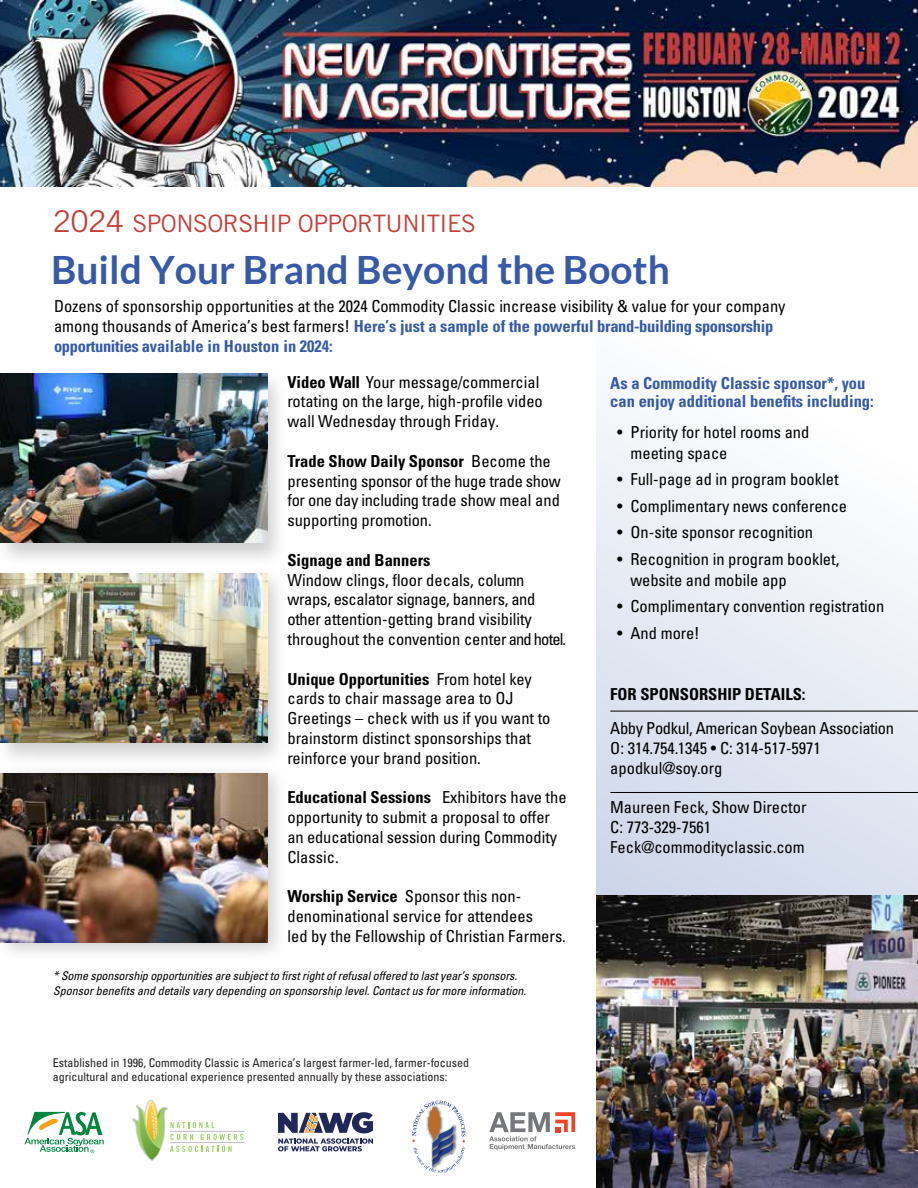
<style>
.page{position:relative;width:918px;height:1188px;background:#fff}
.page>*{position:absolute;margin:0;border:0;box-sizing:border-box;transform-origin:0 0}
.t1{font:700 39px "Lato";color:#3759a6}
.t2{font:24px "Trade Gothic LT Std";letter-spacing:-.02em;color:#c53d38}
.t3{font:condensed 16.5px/19.8px "Univers LT Std";color:#000}
.t4{font:condensed 16.5px/19.8px "Univers LT Std";letter-spacing:-.02em;color:#000}
.t5{font:700 condensed 16.5px/18px "Univers LT Std";color:#3759a6}
.t6{font:700 condensed 16.5px "Univers LT Std";color:#000}
.t7{font:italic condensed 12px/14.4px "Univers LT Std";letter-spacing:-.01em;color:#000}
.t8{font:condensed 12px/14.4px "Univers LT Std";color:#231f20}
.s1{font-size:30px}
.s2{font-weight:700;color:#3759a6}
.s3{font-weight:700}
</style>
<div class="page">
<img style="left:0;top:774px;width:279px;height:180px">
<img style="left:0;top:373px;width:279px;height:186px">
<img style="left:0;top:774px;width:267px;height:168px">
<img style="left:0;top:573px;width:279px;height:201px">
<svg style="left:596px;top:186px;width:322px;height:709px"></svg>
<hr style="left:610px;top:711px;width:308px;height:1px;background:#000">
<hr style="left:610px;top:792px;width:308px;height:1px;background:#000">
<img style="left:0;top:374px;width:267px;height:168px">
<img style="left:0;top:0;width:918px;height:186px">
<svg style="left:489px;top:1112px;width:86px;height:38px"></svg>
<svg style="left:412px;top:1101px;width:53px;height:72px"></svg>
<svg style="left:24px;top:1111px;width:80px;height:42px"></svg>
<hr style="left:170px;top:1131px;width:75px;height:1px;background:#bbbdbf">
<hr style="left:170px;top:1142px;width:75px;height:1px;background:#bbbdbf">
<svg style="left:132px;top:1100px;width:111px;height:61px"></svg>
<svg style="left:278px;top:1112px;width:95px;height:39px"></svg>
<img style="left:0;top:574px;width:267px;height:169px">
<img style="left:596px;top:895px;width:322px;height:293px">
<h2 class="t2" style="left:53px;top:209px;width:425px"><span class="s1">2024</span> SPONSORSHIP OPPORTUNITIES</h2>
<h1 class="t1" style="left:51px;top:247px;width:620px">Build Your Brand Beyond the Booth</h1>
<p class="t3" style="left:54px;top:296px;width:733px">Dozens of sponsorship opportunities at the 2024 Commodity Classic increase visibility &amp; value for your company among thousands of America’s best farmers! <span class="s2">Here’s just a sample of the powerful brand-building sponsorship opportunities available in Houston in 2024:</span></p>
<p class="t5" style="left:610px;top:374px;width:265px">As a Commodity Classic sponsor*, you can enjoy additional benefits including:</p>
<p class="t3" style="left:631px;top:421px;width:180px;line-height:21px;text-indent:-13px">• Priority for hotel rooms and meeting space</p>
<p class="t3" style="left:617px;top:469px;width:223px">• Full-page ad in program booklet</p>
<p class="t3" style="left:617px;top:496px;width:232px">• Complimentary news conference</p>
<p class="t3" style="left:617px;top:522px;width:198px">• On-site sponsor recognition</p>
<p class="t3" style="left:631px;top:548px;width:210px;line-height:21px;text-indent:-13px">• Recognition in program booklet, website and mobile app</p>
<p class="t3" style="left:617px;top:596px;width:269px">• Complimentary convention registration</p>
<p class="t3" style="left:617px;top:623px;width:84px">• And more!</p>
<p class="t3" style="left:287px;top:372px;width:257px"><span class="s3">Video Wall</span> Your message/commercial rotating on the large, high-profile video wall Wednesday through Friday.</p>
<p class="t4" style="left:287px;top:451px;width:275px"><span class="s3">Trade Show Daily Sponsor</span> Become the presenting sponsor of the huge trade show for one day including trade show meal and supporting promotion.</p>
<p class="t6" style="left:287px;top:550px;width:145px">Signage and Banners</p>
<p class="t3" style="left:287px;top:570px;width:280px">Window clings, floor decals, column wraps, escalator signage, banners, and other attention-getting brand visibility throughout the convention center and hotel.</p>
<p class="t3" style="left:287px;top:669px;width:265px"><span class="s3">Unique Opportunities</span> From hotel key cards to chair massage area to OJ Greetings – check with us if you want to brainstorm distinct sponsorships that reinforce your brand position.</p>
<p class="t3" style="left:287px;top:787px;width:281px"><span class="s3">Educational Sessions</span> Exhibitors have the opportunity to submit a proposal to offer an educational session during Commodity Classic.</p>
<p class="t3" style="left:287px;top:886px;width:280px"><span class="s3">Worship Service</span> Sponsor this non&shy;denominational service for attendees<br>led by the Fellowship of Christian Farmers.</p>
<p class="t6" style="left:610px;top:684px;width:197px">FOR SPONSORSHIP DETAILS:</p>
<p class="t4" style="left:610px;top:718px;width:285px">Abby Podkul, American Soybean Association<br>O: 314.754.1345 • C: 314-517-5971 apodkul@soy.org</p>
<p class="t3" style="left:610px;top:797px;width:198px">Maureen Feck, Show Director<br>C: 773-329-7561<br>Feck@commodityclassic.com</p>
<p class="t7" style="left:53px;top:969px;width:474px">* Some sponsorship opportunities are subject to first right of refusal offered to last year’s sponsors.<br>Sponsor benefits and details vary depending on sponsorship level. Contact us for more information.</p>
<p class="t8" style="left:53px;top:1055px;width:418px">Established in 1996, Commodity Classic is America’s largest farmer-led, farmer-focused agricultural and educational experience presented annually by these associations:</p>
</div>
